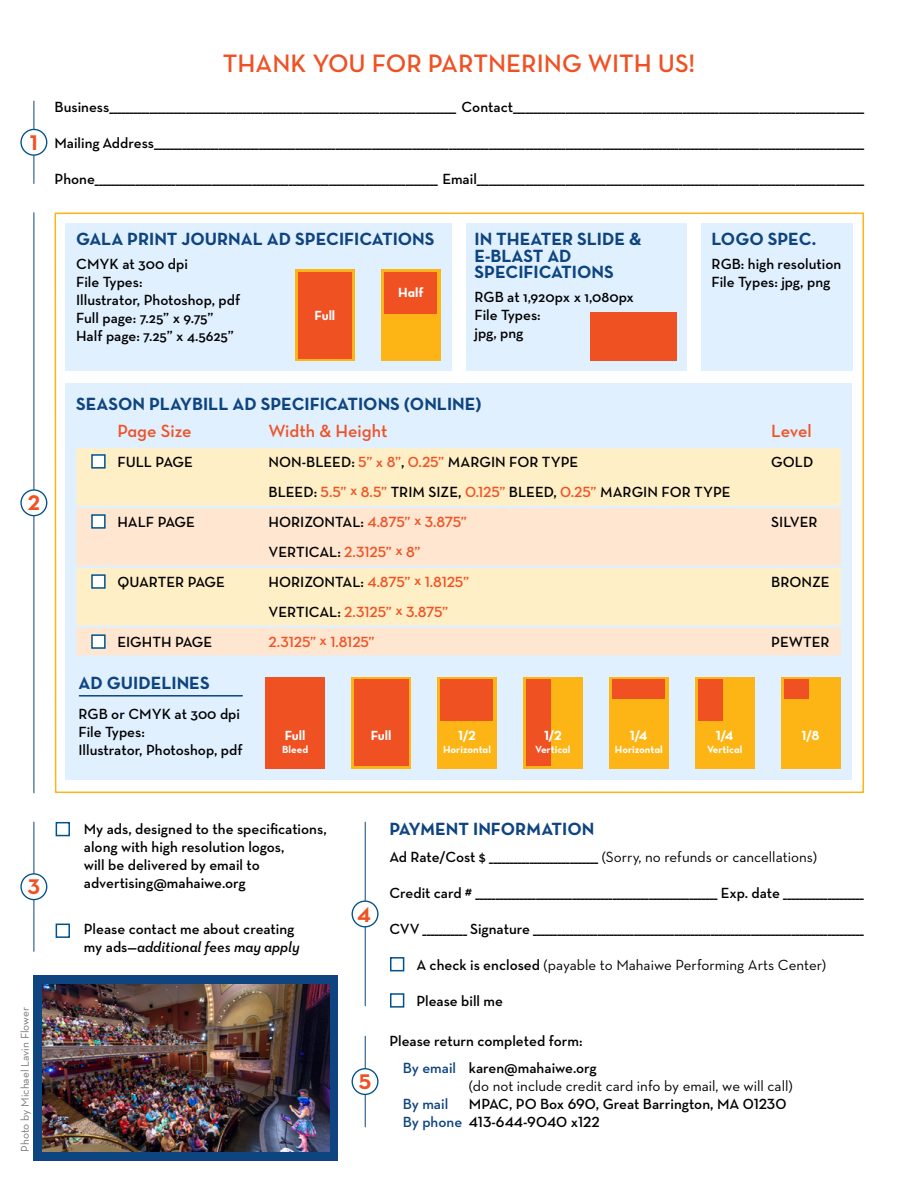
<style>
.page{position:relative;width:918px;height:1188px;background:#fff}
.page>*{position:absolute;margin:0;border:0;box-sizing:border-box;transform-origin:0 0}
.t1{font:25.65px "Neutra Text Demi Alt";color:#f05123}
.t2{font:21.6px "Neutra Text Bold Alt";color:#f05123}
.t3{font:18px/16.5px "Neutra Text Bold Alt";color:#0e447f}
.t4{font:18px "Neutra Text Demi Alt";color:#f05123}
.t5{font:600 15px/18px "Neutra Text";color:#000}
.t6{font:15px/30px "Neutra Text Demi Alt";color:#000}
.t7{font:15px "Neutra Text";color:#000}
.t8{font:600 15px "Neutra Text";color:#0e447f}
.t9{font:13.5px "Neutra Text Bold Alt";color:#fff}
.t10{font:11.4px "Neutra Text";color:#757779}
.t11{font:10.5px "Neutra Text Bold Alt";color:#fff}
.s1{font-family:"Neutra Text Demi Alt";font-weight:400}
.s2{color:#f05123}
.s3{font-style:italic}
.s4{font-weight:400}
.s5{font-weight:600}
.s6{color:#0e447f}
.s7{font-family:"Neutra Text";font-weight:600;color:#0e447f}
</style>
<div class="page">
<hr style="left:365px;top:1036px;width:1px;height:91px;background:#0e447f">
<div style="left:352px;top:1069px;width:26px;height:25px;background:#fff;border-radius:50%"></div>
<div style="left:352px;top:1068px;width:27px;height:27px;border:1px solid #00528e;border-radius:50%"></div>
<div style="left:56px;top:924px;width:14px;height:14px;border:2px solid #00528e"></div>
<div style="left:56px;top:822px;width:14px;height:14px;border:2px solid #00528e"></div>
<hr style="left:34px;top:822px;width:1px;height:129px;background:#0e447f">
<div style="left:21px;top:874px;width:26px;height:26px;background:#fff;border-radius:50%"></div>
<div style="left:20px;top:873px;width:27px;height:27px;border:1px solid #00528e;border-radius:50%"></div>
<hr style="left:365px;top:822px;width:1px;height:184px;background:#0e447f">
<div style="left:352px;top:901px;width:26px;height:26px;background:#fff;border-radius:50%"></div>
<div style="left:352px;top:900px;width:27px;height:27px;border:1px solid #00528e;border-radius:50%"></div>
<div style="left:390px;top:957px;width:14px;height:14px;border:2px solid #00528e"></div>
<div style="left:390px;top:993px;width:14px;height:15px;border:2px solid #00528e"></div>
<hr style="left:34px;top:213px;width:1px;height:580px;background:#0e447f">
<div style="left:21px;top:490px;width:26px;height:26px;background:#fff;border-radius:50%"></div>
<div style="left:20px;top:489px;width:27px;height:27px;border:1px solid #00528e;border-radius:50%"></div>
<svg style="left:54px;top:212px;width:810px;height:582px;background:#efe2d3"></svg>
<hr style="left:79px;top:695px;width:163px;height:2px;background:#0e447f">
<div style="left:695px;top:677px;width:59px;height:91px;background:#fcb515"></div>
<div style="left:698px;top:679px;width:25px;height:42px;background:#f05123"></div>
<hr style="left:34px;top:101px;width:1px;height:83px;background:#0e447f">
<div style="left:21px;top:129px;width:26px;height:26px;background:#fff;border-radius:50%"></div>
<div style="left:20px;top:129px;width:27px;height:27px;border:1px solid #00528e;border-radius:50%"></div>
<div style="left:34px;top:975px;width:304px;height:186px;background:#0e447f"></div>
<img style="left:42px;top:985px;width:287px;height:167px">
<h2 class="t2" style="left:30px;top:129px;width:9px">1</h2>
<h1 class="t1" style="left:223px;top:47px;width:474px">THANK YOU FOR PARTNERING WITH US!</h1>
<p class="t5" style="left:55px;top:97px;width:811px">Business______________________________________________________________________________________ Contact_______________________________________________________________________________________</p>
<p class="t5" style="left:55px;top:133px;width:811px">Mailing Address________________________________________________________________________________________________________________________________________________________________________________</p>
<p class="t5" style="left:55px;top:169px;width:811px">Phone_____________________________________________________________________________________ Email________________________________________________________________________________________________</p>
<p class="t3" style="left:76px;top:230px;width:360px">GALA PRINT JOURNAL AD SPECIFICATIONS</p>
<p class="t5" style="left:76px;top:255px;width:166px">CMYK at 300 dpi<br>File Types:<br>Illustrator, Photoshop, pdf<br>Full page: 7.25” x 9.75”<br>Half page: 7.25” x 4.5625”</p>
<p class="t9" style="left:398px;top:284px;width:27px">Half</p>
<p class="t9" style="left:315px;top:307px;width:22px">Full</p>
<p class="t3" style="left:475px;top:230px;width:169px">IN THEATER SLIDE &amp;<br>E-BLAST AD<br>SPECIFICATIONS</p>
<p class="t5" style="left:475px;top:288px;width:161px">RGB at 1,920p<span class="s1">x x</span> 1,080px<br>File Types:<br>jpg, png</p>
<p class="t3" style="left:712px;top:230px;width:106px">LOGO SPEC.</p>
<p class="t5" style="left:712px;top:255px;width:131px">RGB: high resolution<br>File Types: jpg, png</p>
<h2 class="t2" style="left:28px;top:490px;width:14px">2</h2>
<p class="t3" style="left:76px;top:395px;width:407px">SEASON PLAYBILL AD SPECIFICATIONS (ONLINE)</p>
<p class="t4" style="left:117px;top:420px;width:76px">Page Size</p>
<p class="t6" style="left:117px;top:446px;width:77px">FULL PAGE</p>
<p class="t6" style="left:117px;top:506px;width:79px">HALF PAGE</p>
<p class="t6" style="left:117px;top:566px;width:109px">QUARTER PAGE</p>
<p class="t6" style="left:117px;top:626px;width:96px">EIGHTH PAGE</p>
<p class="t4" style="left:269px;top:420px;width:120px">Width &amp; Height</p>
<p class="t6" style="left:269px;top:446px;width:464px">NON-BLEED: <span class="s2">5” x 8”</span>, <span class="s2">0.25”</span> MARGIN FOR TYPE<br>BLEED: <span class="s2">5.5” x 8.5”</span> TRIM SIZE, <span class="s2">0.125”</span> BLEED, <span class="s2">0.25”</span> MARGIN FOR TYPE<br>HORIZONTAL: <span class="s2">4.875” x 3.875”<br></span>VERTICAL: <span class="s2">2.3125” x 8”<br></span>HORIZONTAL: <span class="s2">4.875” x 1.8125”<br></span>VERTICAL: <span class="s2">2.3125” x 3.875”<br>2.3125” x 1.8125”</span></p>
<p class="t4" style="left:771px;top:420px;width:42px">Level</p>
<p class="t6" style="left:771px;top:446px;width:44px">GOLD</p>
<p class="t6" style="left:771px;top:506px;width:48px">SILVER</p>
<p class="t6" style="left:771px;top:566px;width:60px">BRONZE</p>
<p class="t6" style="left:771px;top:626px;width:60px">PEWTER</p>
<p class="t3" style="left:79px;top:674px;width:133px">AD GUIDELINES</p>
<p class="t5" style="left:79px;top:705px;width:166px">RGB or CMYK at 300 dpi<br>File Types:<br>Illustrator, Photoshop, pdf</p>
<p class="t9" style="left:285px;top:727px;width:22px">Full</p>
<p class="t11" style="left:282px;top:743px;width:28px">Bleed</p>
<p class="t9" style="left:371px;top:727px;width:22px">Full</p>
<p class="t9" style="left:802px;top:727px;width:19px">1/8</p>
<p class="t9" style="left:458px;top:727px;width:19px">1/2</p>
<p class="t11" style="left:443px;top:743px;width:49px">Horizontal</p>
<p class="t9" style="left:544px;top:727px;width:19px">1/2</p>
<p class="t11" style="left:535px;top:743px;width:37px">Vertical</p>
<p class="t9" style="left:630px;top:727px;width:19px">1/4</p>
<p class="t11" style="left:615px;top:743px;width:49px">Horizontal</p>
<p class="t9" style="left:716px;top:727px;width:19px">1/4</p>
<p class="t11" style="left:707px;top:743px;width:37px">Vertical</p>
<h2 class="t2" style="left:28px;top:873px;width:14px">3</h2>
<p class="t10" style="left:18px;top:1152px;width:146px;rotate:-90deg">Photo by Michael Lavin Flower</p>
<p class="t5" style="left:84px;top:819px;width:244px">My ads, designed to the specifications, along with high resolution logos,<br>will be delivered by email to advertising@mahaiwe.org</p>
<p class="t5" style="left:84px;top:919px;width:217px">Please contact me about creating my ads—<span class="s3">additional fees may apply</span></p>
<h2 class="t2" style="left:357px;top:901px;width:15px">4</h2>
<h2 class="t2" style="left:359px;top:1068px;width:14px">5</h2>
<p class="t3" style="left:389px;top:820px;width:207px">PAYMENT INFORMATION</p>
<p class="t5" style="left:389px;top:847px;width:429px">Ad Rate/Cost $ ___________________________ <span class="s4">(Sorry, no refunds or cancellations)</span></p>
<p class="t5" style="left:389px;top:883px;width:476px">Credit card # ____________________________________________________________ Exp. date ____________________</p>
<p class="t5" style="left:389px;top:919px;width:476px">CVV ___________ Signature __________________________________________________________________________________</p>
<p class="t7" style="left:416px;top:956px;width:411px"><span class="s5">A check is enclosed</span> (payable to Mahaiwe Performing Arts Center)</p>
<p class="t5" style="left:416px;top:991px;width:88px">Please bill me</p>
<p class="t5" style="left:403px;top:1027px;width:195px;line-height:27px;text-indent:-14px">Please return completed form:<br><span class="s6">By email</span> karen@mahaiwe.org</p>
<p class="t7" style="left:469px;top:1077px;width:325px">(do not include credit card info by email, we will call)</p>
<p class="t8" style="left:403px;top:1095px;width:47px">By mail</p>
<p class="t5" style="left:469px;top:1095px;width:319px">MPAC, PO Box <span class="s1">690</span>, Great Barrington, MA <span class="s1">01230</span></p>
<p class="t6" style="left:403px;top:1107px;width:198px"><span class="s7">By phone</span> 413-644-9040 x122</p>
</div>
